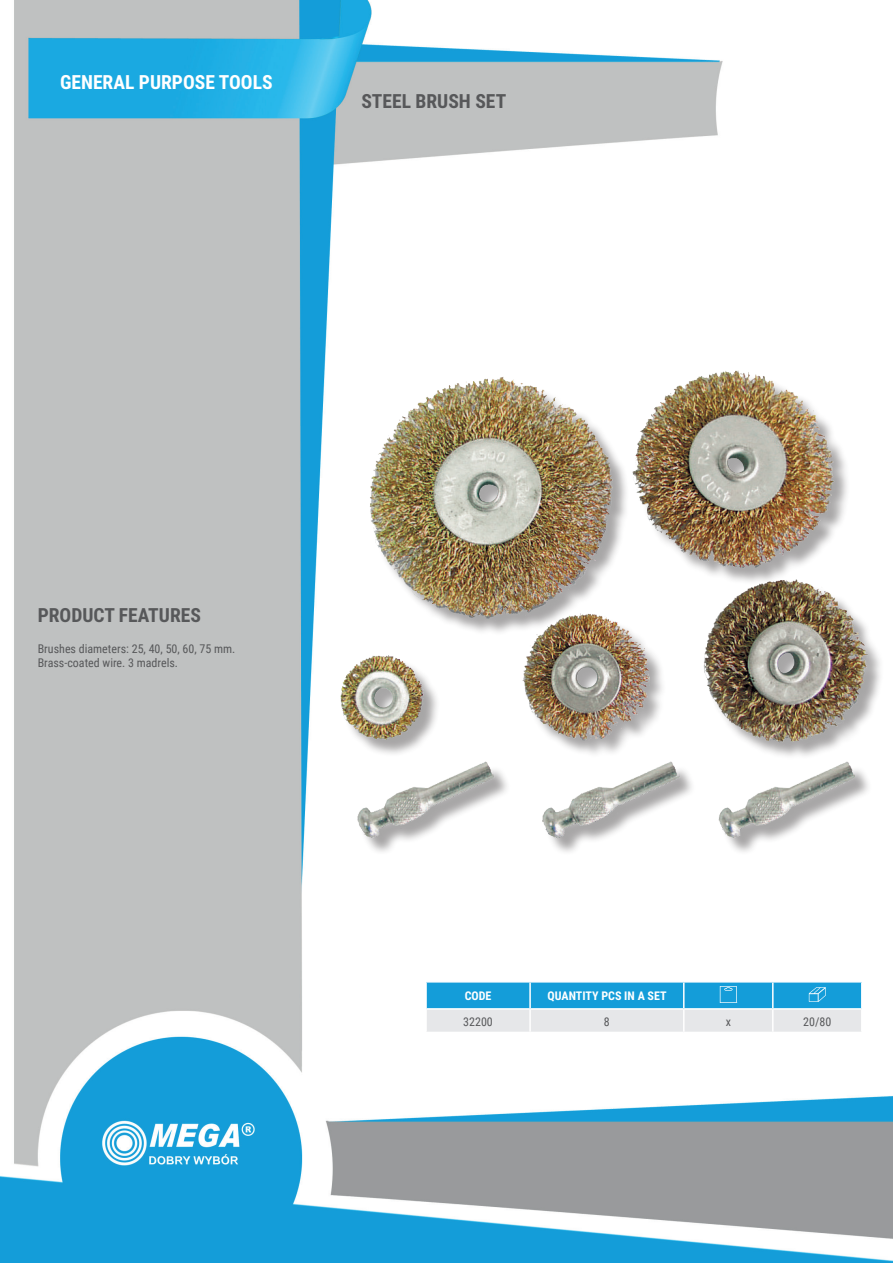
<style>
.page{position:relative;width:893px;height:1263px;background:#fff}
.page>*{position:absolute;margin:0;border:0;box-sizing:border-box;transform-origin:0 0}
.t1{font:700 19.5px "Roboto Condensed";color:#57585a}
.t2{font:700 19.5px "Roboto Condensed";color:#fff}
.t3{font:12px/14.4px "Roboto Condensed";color:#57585a}
.t4{font:700 12px "Roboto Condensed";color:#fff}
</style>
<div class="page">
<img style="left:0;top:0;width:893px;height:1263px">
<div style="left:343px;top:374px;width:542px;height:482px;background:#231f20;opacity:.4"></div>
<img style="left:340px;top:370px;width:527px;height:473px">
<hr style="left:425px;top:982px;width:2px;height:26px;background:#fff">
<hr style="left:425px;top:1010px;width:2px;height:22px;background:#fff">
<hr style="left:530px;top:981px;width:154px;height:1px;background:#fff">
<hr style="left:684px;top:981px;width:89px;height:1px;background:#fff">
<hr style="left:773px;top:981px;width:90px;height:1px;background:#fff">
<hr style="left:425px;top:981px;width:105px;height:1px;background:#fff">
<hr style="left:425px;top:1008px;width:105px;height:2px;background:#fff">
<hr style="left:773px;top:1008px;width:90px;height:2px;background:#fff">
<hr style="left:425px;top:1032px;width:105px;height:1px;background:#fff">
<hr style="left:530px;top:1032px;width:154px;height:1px;background:#fff">
<hr style="left:684px;top:1032px;width:89px;height:1px;background:#fff">
<hr style="left:773px;top:1032px;width:90px;height:1px;background:#fff">
<svg style="left:426px;top:982px;width:436px;height:50px;background:#7ec3e2"></svg>
<h1 class="t2" style="left:60px;top:69px;width:214px">GENERAL PURPOSE TOOLS</h1>
<h1 class="t1" style="left:361px;top:88px;width:146px">STEEL BRUSH SET</h1>
<h1 class="t1" style="left:38px;top:601px;width:165px">PRODUCT FEATURES</h1>
<p class="t3" style="left:38px;top:641px;width:199px">Brushes diameters: 25, 40, 50, 60, 75 mm.<br>Brass-coated wire. 3 madrels.</p>
<p class="t4" style="left:465px;top:987px;width:28px">CODE</p>
<p class="t4" style="left:548px;top:987px;width:120px">QUANTITY PCS IN A SET</p>
<p class="t3" style="left:463px;top:1013px;width:31px">32200</p>
<p class="t3" style="left:604px;top:1013px;width:7px">8</p>
<p class="t3" style="left:726px;top:1013px;width:7px">x</p>
<p class="t3" style="left:803px;top:1013px;width:30px">20/80</p>
</div>
